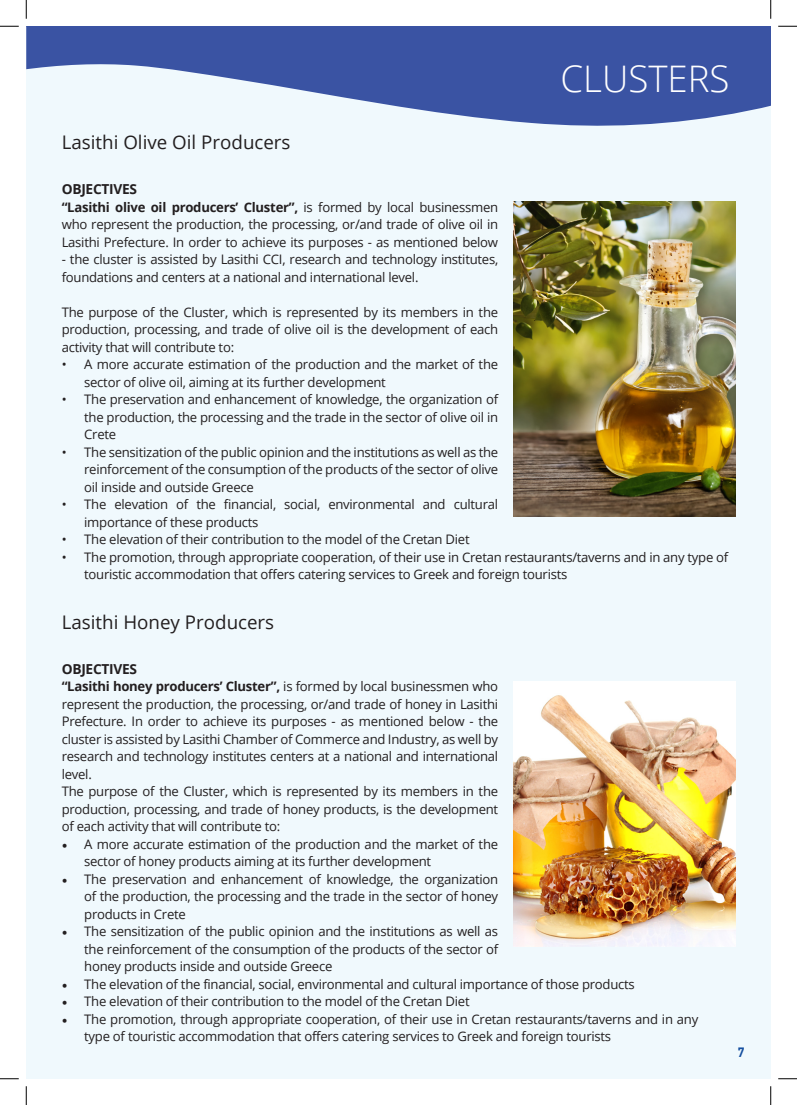
<style>
.page{position:relative;width:797px;height:1105px;background:#fff}
.page>*{position:absolute;margin:0;border:0;box-sizing:border-box;transform-origin:0 0}
.t1{font:300 36.62px "Open Sans";color:#fff}
.t2{font:18.75px "Open Sans";color:#231f20}
.t3{font:700 13.75px "Open Sans";letter-spacing:-.02em;color:#231f20}
.t4{font:700 13.75px "PF Din Text";color:#1650a0}
.t5{font:13.12px/17.5px "Open Sans";letter-spacing:-.02em;color:#231f20}
.s1{font-weight:700}
.s2{font-family:"Minion Pro";font-size:15px}
</style>
<div class="page">
<div style="left:26px;top:26px;width:744px;height:1053px;background:#f0f9fd"></div>
<svg style="left:26px;top:26px;width:744px;height:216px"></svg>
<img style="left:513px;top:201px;width:222px;height:316px">
<img style="left:513px;top:682px;width:222px;height:264px">
<svg style="left:0;top:25px;width:19px;height:2px"></svg>
<svg style="left:778px;top:25px;width:19px;height:2px"></svg>
<svg style="left:0;top:1078px;width:19px;height:1px"></svg>
<svg style="left:778px;top:1078px;width:19px;height:1px"></svg>
<svg style="left:25px;top:0;width:2px;height:19px"></svg>
<svg style="left:25px;top:1086px;width:2px;height:19px"></svg>
<svg style="left:770px;top:0;width:1px;height:19px"></svg>
<svg style="left:770px;top:1086px;width:1px;height:19px"></svg>
<h1 class="t1" style="left:560px;top:54px;width:170px">CLUSTERS</h1>
<h2 class="t2" style="left:62px;top:130px;width:230px">Lasithi Οlive Οil Producers</h2>
<p class="t3" style="left:62px;top:180px;width:77px">OBJECTIVES</p>
<p class="t5" style="left:62px;top:198px;width:438px;text-align:justify"><span class="s1">“Lasithi olive oil producers’ Cluster”,</span> is formed by local businessmen who represent the production, the processing, or/and trade of olive oil in Lasithi Prefecture. In order to achieve its purposes - as mentioned below</p>
<p class="t5" style="left:62px;top:250px;width:438px">- the cluster is assisted by Lasithi CCI, research and technology institutes, foundations and centers at a national and international level.</p>
<p class="t5" style="left:62px;top:303px;width:438px;text-align:justify">The purpose of the Cluster, which is represented by its members in the production, processing, and trade of olive oil is the development of each activity that will contribute to:</p>
<p class="t5" style="left:84px;top:355px;width:415px;text-indent:-22px">• A more accurate estimation of the production and the market of the sector of olive oil, aiming at its further development</p>
<p class="t5" style="left:84px;top:390px;width:415px;text-align:justify;text-indent:-22px">• The preservation and enhancement of knowledge, the organization of the production, the processing and the trade in the sector of olive oil in Crete</p>
<p class="t5" style="left:84px;top:443px;width:415px;text-align:justify;text-indent:-22px">• The sensitization of the public opinion and the institutions as well as the reinforcement of the consumption of the products of the sector of olive oil inside and outside Greece</p>
<p class="t5" style="left:84px;top:495px;width:415px;text-indent:-22px">• The elevation of the financial, social, environmental and cultural importance of these products</p>
<p class="t5" style="left:62px;top:530px;width:409px">• The elevation of their contribution to the model of the Cretan Diet</p>
<p class="t5" style="left:84px;top:548px;width:645px;text-indent:-22px">• The promotion, through appropriate cooperation, of their use in Cretan restaurants/taverns and in any type of touristic accommodation that offers catering services to Greek and foreign tourists</p>
<h2 class="t2" style="left:62px;top:609px;width:214px">Lasithi Honey Producers</h2>
<p class="t3" style="left:62px;top:659px;width:77px">OBJECTIVES</p>
<p class="t5" style="left:62px;top:677px;width:438px"><span class="s1">“Lasithi honey producers’ Cluster”,</span> is formed by local businessmen who represent the production, the processing, or/and trade of honey in Lasithi Prefecture. In order to achieve its purposes - as mentioned below - the cluster is assisted by Lasithi Chamber of Commerce and Industry, as well by research and technology institutes centers at a national and international level.<br>The purpose of the Cluster, which is represented by its members in the production, processing, and trade of honey products, is the development of each activity that will contribute to:</p>
<p class="t5" style="left:84px;top:835px;width:415px;text-indent:-22px"><span class="s2">•</span> A more accurate estimation of the production and the market of the sector of honey products aiming at its further development</p>
<p class="t5" style="left:84px;top:870px;width:415px;text-align:justify;text-indent:-22px"><span class="s2">•</span> The preservation and enhancement of knowledge, the organization of the production, the processing and the trade in the sector of honey products in Crete</p>
<p class="t5" style="left:84px;top:922px;width:415px;text-align:justify;text-indent:-22px"><span class="s2">•</span> The sensitization of the public opinion and the institutions as well as the reinforcement of the consumption of the products of the sector of honey products inside and outside Greece</p>
<p class="t5" style="left:62px;top:975px;width:574px"><span class="s2">•</span> The elevation of the financial, social, environmental and cultural importance of those products</p>
<p class="t5" style="left:62px;top:992px;width:409px"><span class="s2">•</span> The elevation of their contribution to the model of the Cretan Diet</p>
<p class="t5" style="left:84px;top:1010px;width:615px;text-indent:-22px"><span class="s2">•</span> The promotion, through appropriate cooperation, of their use in Cretan restaurants/taverns and in any type of touristic accommodation that offers catering services to Greek and foreign tourists</p>
<p class="t4" style="left:738px;top:1045px;width:8px">7</p>
</div>
